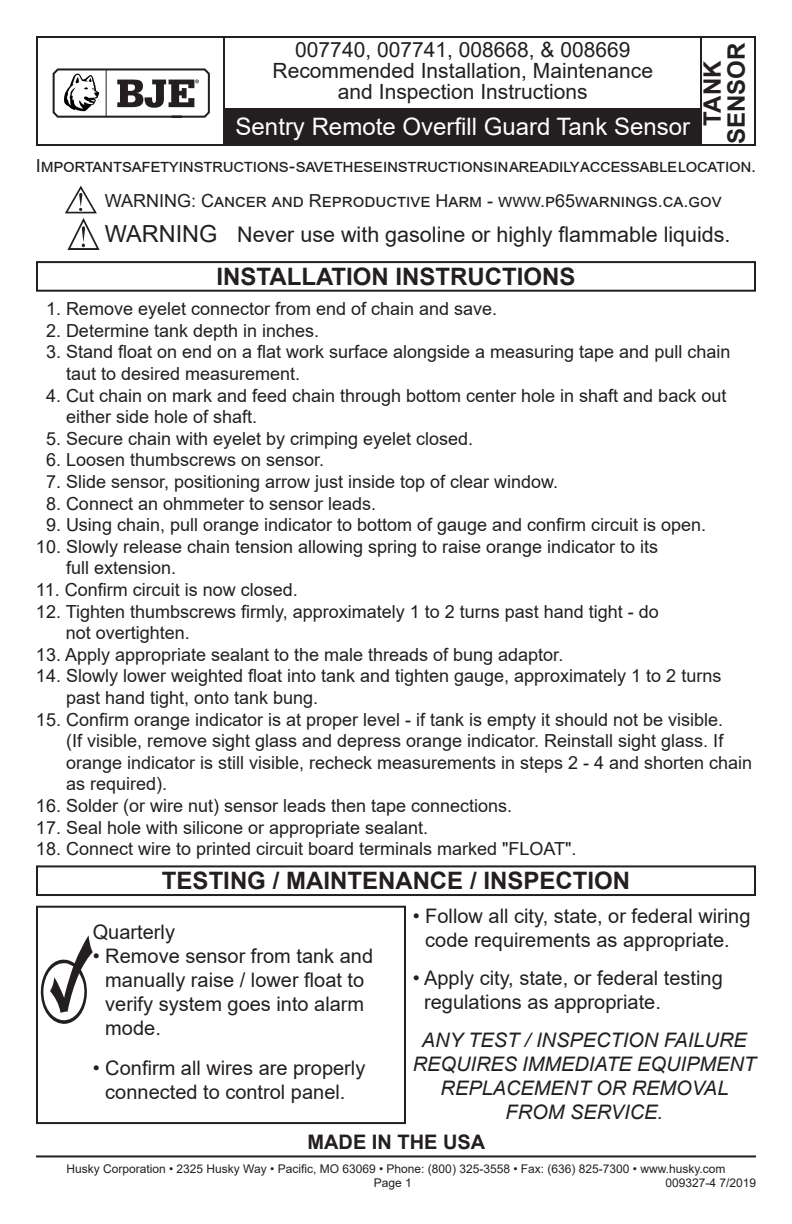
<style>
.page{position:relative;width:792px;height:1224px;background:#fff}
.page>*{position:absolute;margin:0;border:0;box-sizing:border-box;transform-origin:0 0}
.t1{font:700 24px/24px "Arial";color:#231f20;text-align:center}
.t2{font:24px "Arial";color:#fff}
.t3{font:21.6px "Arial";color:#231f20}
.t4{font:21px/21px "Arial";color:#231f20;text-align:center}
.t5{font:20px/24px "Arial";color:#231f20}
.t6{font:italic 20px/24px "Arial";color:#231f20;text-align:center}
.t7{font:700 20px "Arial";color:#231f20}
.t8{font:18px/21.6px "Arial";color:#231f20}
.t9{font:12px/14.4px "Arial";color:#231f20;text-align:center}
.s1{font-size:23.6px}
</style>
<div class="page">
<div style="left:36px;top:865px;width:720px;height:31px;border:2px solid #231f20"></div>
<div style="left:36px;top:36px;width:720px;height:110px;border:2px solid #231f20"></div>
<hr style="left:223px;top:37px;width:2px;height:108px;background:#231f20">
<hr style="left:700px;top:36px;width:2px;height:110px;background:#231f20">
<div style="left:224px;top:109px;width:476px;height:36px;background:#231f20"></div>
<div style="left:36px;top:261px;width:720px;height:31px;border:2px solid #231f20"></div>
<hr style="left:36px;top:1155px;width:720px;height:2px;background:#231f20">
<div style="left:36px;top:906px;width:370px;height:218px;border:2px solid #231f20"></div>
<svg style="left:41px;top:935px;width:52px;height:89px"></svg>
<svg style="left:52px;top:68px;width:158px;height:50px"></svg>
<svg style="left:65px;top:186px;width:35px;height:64px"></svg>
<p class="t4" style="left:273px;top:39px;width:382px">007740, 007741, 008668, &amp; 008669<br>Recommended Installation, Maintenance and Inspection Instructions</p>
<h1 class="t2" style="left:236px;top:110px;width:456px">Sentry Remote Overfill Guard Tank Sensor</h1>
<h1 class="t1" style="left:702px;top:144px;width:103px;rotate:-90deg">TANK<br>SENSOR</h1>
<p class="t8" style="left:36px;top:155px;width:722px">Important safety instructions - save these instructions in a readily accessable location.</p>
<p class="t8" style="left:105px;top:190px;width:618px">WARNING: Cancer and Reproductive Harm - www.p65warnings.ca.gov</p>
<p class="t3" style="left:105px;top:219px;width:627px"><span class="s1">WARNING</span> Never use with gasoline or highly flammable liquids.</p>
<h1 class="t1" style="left:216px;top:266px;width:361px">INSTALLATION INSTRUCTIONS</h1>
<p class="t8" style="left:46px;top:298px;width:453px">1. Remove eyelet connector from end of chain and save.</p>
<p class="t8" style="left:46px;top:319px;width:275px">2. Determine tank depth in inches.</p>
<p class="t8" style="left:66px;top:341px;width:666px;text-indent:-20px">3. Stand float on end on a flat work surface alongside a measuring tape and pull chain taut to desired measurement.</p>
<p class="t8" style="left:66px;top:384px;width:662px;text-indent:-20px">4. Cut chain on mark and feed chain through bottom center hole in shaft and back out either side hole of shaft.</p>
<p class="t8" style="left:46px;top:427px;width:429px">5. Secure chain with eyelet by crimping eyelet closed.</p>
<p class="t8" style="left:46px;top:449px;width:280px">6. Loosen thumbscrews on sensor.</p>
<p class="t8" style="left:46px;top:471px;width:514px">7. Slide sensor, positioning arrow just inside top of clear window.</p>
<p class="t8" style="left:46px;top:492px;width:332px">8. Connect an ohmmeter to sensor leads.</p>
<p class="t8" style="left:46px;top:514px;width:662px">9. Using chain, pull orange indicator to bottom of gauge and confirm circuit is open.</p>
<p class="t8" style="left:66px;top:535px;width:594px;text-indent:-30px">10. Slowly release chain tension allowing spring to raise orange indicator to its full extension.</p>
<p class="t8" style="left:36px;top:579px;width:263px">11. Confirm circuit is now closed.</p>
<p class="t8" style="left:66px;top:600px;width:595px;text-indent:-30px">12. Tighten thumbscrews firmly, approximately 1 to 2 turns past hand tight - do not overtighten.</p>
<p class="t8" style="left:36px;top:643px;width:529px">13. Apply appropriate sealant to the male threads of bung adaptor.</p>
<p class="t8" style="left:66px;top:665px;width:657px;text-indent:-30px">14. Slowly lower weighted float into tank and tighten gauge, approximately 1 to 2 turns past hand tight, onto tank bung.</p>
<p class="t8" style="left:66px;top:708px;width:688px;text-indent:-30px">15. Confirm orange indicator is at proper level - if tank is empty it should not be visible.<br>(If visible, remove sight glass and depress orange indicator. Reinstall sight glass. If orange indicator is still visible, recheck measurements in steps 2 - 4 and shorten chain as required).</p>
<p class="t8" style="left:36px;top:795px;width:478px">16. Solder (or wire nut) sensor leads then tape connections.</p>
<p class="t8" style="left:36px;top:816px;width:394px">17. Seal hole with silicone or appropriate sealant.</p>
<p class="t8" style="left:36px;top:838px;width:542px">18. Connect wire to printed circuit board terminals marked "FLOAT".</p>
<h1 class="t1" style="left:162px;top:870px;width:470px">TESTING / MAINTENANCE / INSPECTION</h1>
<p class="t5" style="left:93px;top:921px;width:84px">Quarterly</p>
<p class="t5" style="left:105px;top:943px;width:269px;text-indent:-13px">• Remove sensor from tank and manually raise / lower float to verify system goes into alarm mode.</p>
<p class="t5" style="left:93px;top:1055px;width:274px;text-align:center">• Confirm all wires are properly connected to control panel.</p>
<p class="t5" style="left:413px;top:904px;width:339px;text-align:center">• Follow all city, state, or federal wiring code requirements as appropriate.</p>
<p class="t5" style="left:424px;top:966px;width:300px;text-indent:-11px">• Apply city, state, or federal testing regulations as appropriate.</p>
<p class="t6" style="left:413px;top:1029px;width:345px">ANY TEST / INSPECTION FAILURE<br>REQUIRES IMMEDIATE EQUIPMENT<br>REPLACEMENT OR REMOVAL<br>FROM SERVICE.</p>
<p class="t7" style="left:307px;top:1134px;width:179px">MADE IN THE USA</p>
<p class="t9" style="left:66px;top:1161px;width:661px">Husky Corporation • 2325 Husky Way • Pacific, MO 63069 • Phone: (800) 325-3558 • Fax: (636) 825-7300 • www.husky.com<br>Page 1</p>
<p class="t9" style="left:665px;top:1175px;width:92px">009327-4 7/2019</p>
</div>
